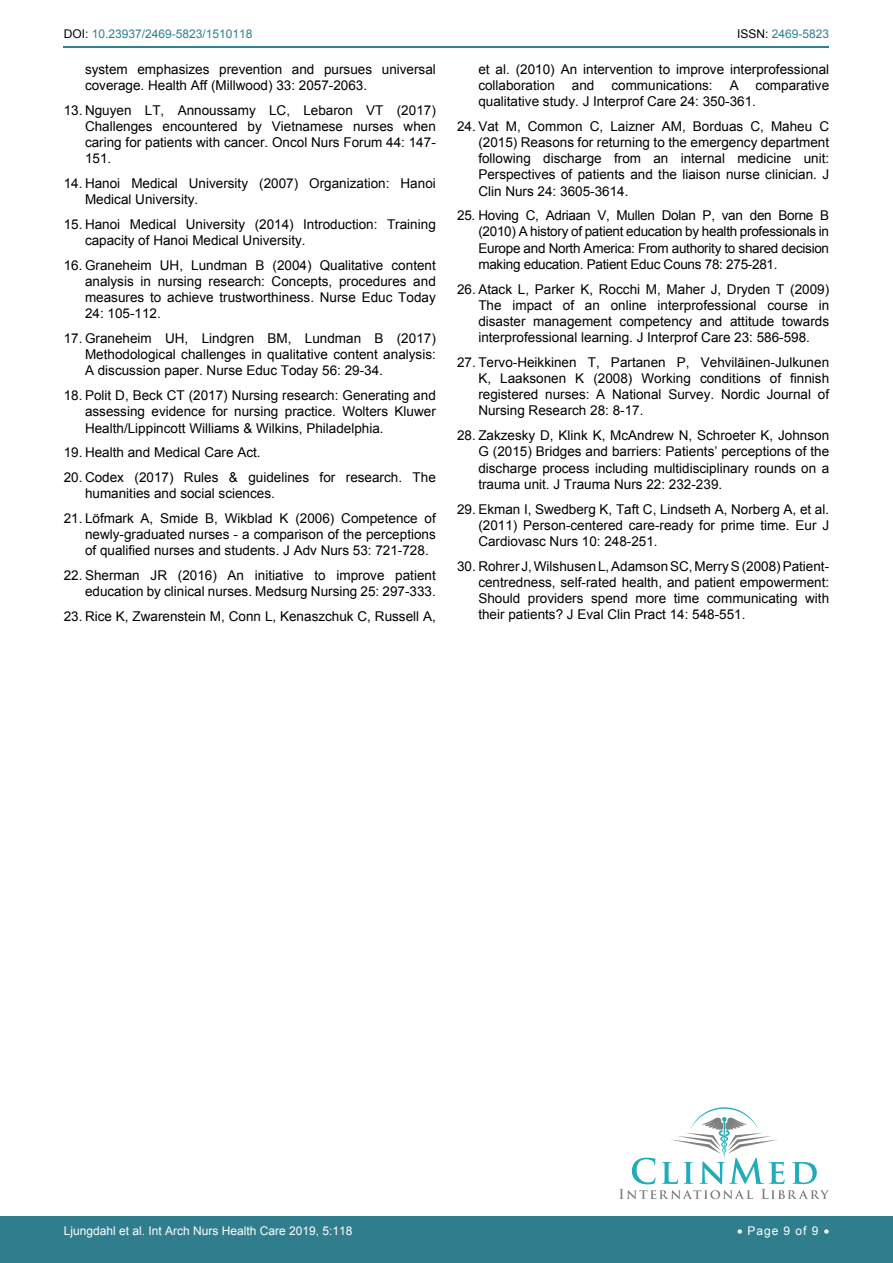
<style>
.page{position:relative;width:893px;height:1263px;background:#fff}
.page>*{position:absolute;margin:0;border:0;box-sizing:border-box;transform-origin:0 0}
.t1{font:13.5px/16.2px "Arial";color:#000;text-align:justify}
.t2{font:12px "Arial";color:#fff}
.t3{font:12px "Arial";color:#30808d}
.s1{color:#000}
</style>
<div class="page">
<hr style="left:64px;top:46px;width:765px;height:2px;background:#30808d">
<div style="left:0;top:1217px;width:893px;height:46px;background:#307d8d"></div>
<svg style="left:619px;top:1107px;width:210px;height:92px"></svg>
<p class="t3" style="left:64px;top:26px;width:190px"><span class="s1">DOI:</span> 10.23937/2469-5823/1510118</p>
<p class="t3" style="left:737px;top:26px;width:94px"><span class="s1">ISSN:</span> 2469-5823</p>
<p class="t1" style="left:85px;top:61px;width:352px">system emphasizes prevention and pursues universal coverage. Health Aff (Millwood) 33: 2057-2063.</p>
<p class="t1" style="left:85px;top:102px;width:352px;text-indent:-21px">13. Nguyen LT, Annoussamy LC, Lebaron VT (2017)<br>Challenges encountered by Vietnamese nurses when caring for patients with cancer. Oncol Nurs Forum 44: 147- 151.</p>
<p class="t1" style="left:85px;top:175px;width:352px;text-indent:-21px">14. Hanoi Medical University (2007) Organization: Hanoi<br>Medical University.</p>
<p class="t1" style="left:85px;top:216px;width:352px;text-indent:-21px">15. Hanoi Medical University (2014) Introduction: Training capacity of Hanoi Medical University.</p>
<p class="t1" style="left:85px;top:257px;width:352px;text-indent:-21px">16. Graneheim UH, Lundman B (2004) Qualitative content analysis in nursing research: Concepts, procedures and measures to achieve trustworthiness. Nurse Educ Today 24: 105-112.</p>
<p class="t1" style="left:85px;top:330px;width:352px;text-indent:-21px">17. Graneheim UH, Lindgren BM, Lundman B (2017)<br>Methodological challenges in qualitative content analysis:<br>A discussion paper. Nurse Educ Today 56: 29-34.</p>
<p class="t1" style="left:85px;top:387px;width:352px;text-indent:-21px">18. Polit D, Beck CT (2017) Nursing research: Generating and assessing evidence for nursing practice. Wolters Kluwer Health/Lippincott Williams &amp; Wilkins, Philadelphia.</p>
<p class="t1" style="left:64px;top:444px;width:198px">19. Health and Medical Care Act.</p>
<p class="t1" style="left:85px;top:469px;width:352px;text-indent:-21px">20. Codex (2017) Rules &amp; guidelines for research. The humanities and social sciences.</p>
<p class="t1" style="left:85px;top:510px;width:352px;text-indent:-21px">21. Löfmark A, Smide B, Wikblad K (2006) Competence of newly-graduated nurses - a comparison of the perceptions of qualified nurses and students. J Adv Nurs 53: 721-728.</p>
<p class="t1" style="left:64px;top:567px;width:374px;text-align:right">22. Sherman JR (2016) An initiative to improve patient education by clinical nurses. Medsurg Nursing 25: 297-333.</p>
<p class="t1" style="left:64px;top:608px;width:374px">23. Rice K, Zwarenstein M, Conn L, Kenaszchuk C, Russell A,</p>
<p class="t1" style="left:478px;top:61px;width:352px">et al. (2010) An intervention to improve interprofessional collaboration</p>
<p class="t1" style="left:478px;top:77px;width:352px;text-indent:277px">comparative qualitative study. J Interprof Care 24: 350-361.</p>
<p class="t1" style="left:478px;top:118px;width:352px;text-indent:-21px">24. Vat M, Common C, Laizner AM, Borduas C, Maheu C (2015) Reasons for returning to the emergency department following discharge from an internal medicine unit:<br>Perspectives of patients and the liaison nurse clinician. J Clin Nurs 24: 3605-3614.</p>
<p class="t1" style="left:478px;top:208px;width:352px;text-indent:-21px">25. Hoving C, Adriaan V, Mullen Dolan P, van den Borne B (2010) A history of patient education by health professionals in Europe and North America: From authority to shared decision making education. Patient Educ Couns 78: 275-281.</p>
<p class="t1" style="left:478px;top:281px;width:352px;text-indent:-21px">26. Atack L, Parker K, Rocchi M, Maher J, Dryden T (2009)<br>The impact of an online interprofessional course in disaster management competency and attitude towards interprofessional learning. J Interprof Care 23: 586-598.</p>
<p class="t1" style="left:478px;top:354px;width:352px;text-indent:-21px">27. Tervo-Heikkinen T, Partanen P, Vehviläinen-Julkunen K, Laaksonen K (2008) Working conditions of finnish registered nurses: A National Survey. Nordic Journal of Nursing Research 28: 8-17.</p>
<p class="t1" style="left:478px;top:427px;width:352px;text-indent:-21px">28. Zakzesky D, Klink K, McAndrew N, Schroeter K, Johnson G (2015) Bridges and barriers: Patientsʼ perceptions of the discharge process including multidisciplinary rounds on a trauma unit. J Trauma Nurs 22: 232-239.</p>
<p class="t1" style="left:478px;top:501px;width:352px;text-indent:-21px">29. Ekman I, Swedberg K, Taft C, Lindseth A, Norberg A, et al. (2011) Person-centered care-ready for prime time. Eur J Cardiovasc Nurs 10: 248-251.</p>
<p class="t1" style="left:478px;top:558px;width:352px;text-indent:-21px">30. Rohrer J, Wilshusen L, Adamson SC, Merry S (2008) Patient&shy;centredness, self-rated health, and patient empowerment:<br>Should providers spend more time communicating with their patients? J Eval Clin Pract 14: 548-551.</p>
<p class="t1" style="left:572px;top:77px;width:24px">and</p>
<p class="t1" style="left:611px;top:77px;width:103px">communications:</p>
<p class="t1" style="left:730px;top:77px;width:11px">A</p>
<p class="t2" style="left:64px;top:1223px;width:290px">Ljungdahl et al. Int Arch Nurs Health Care 2019, 5:118</p>
<p class="t2" style="left:737px;top:1223px;width:94px">• Page 9 of 9 •</p>
</div>
